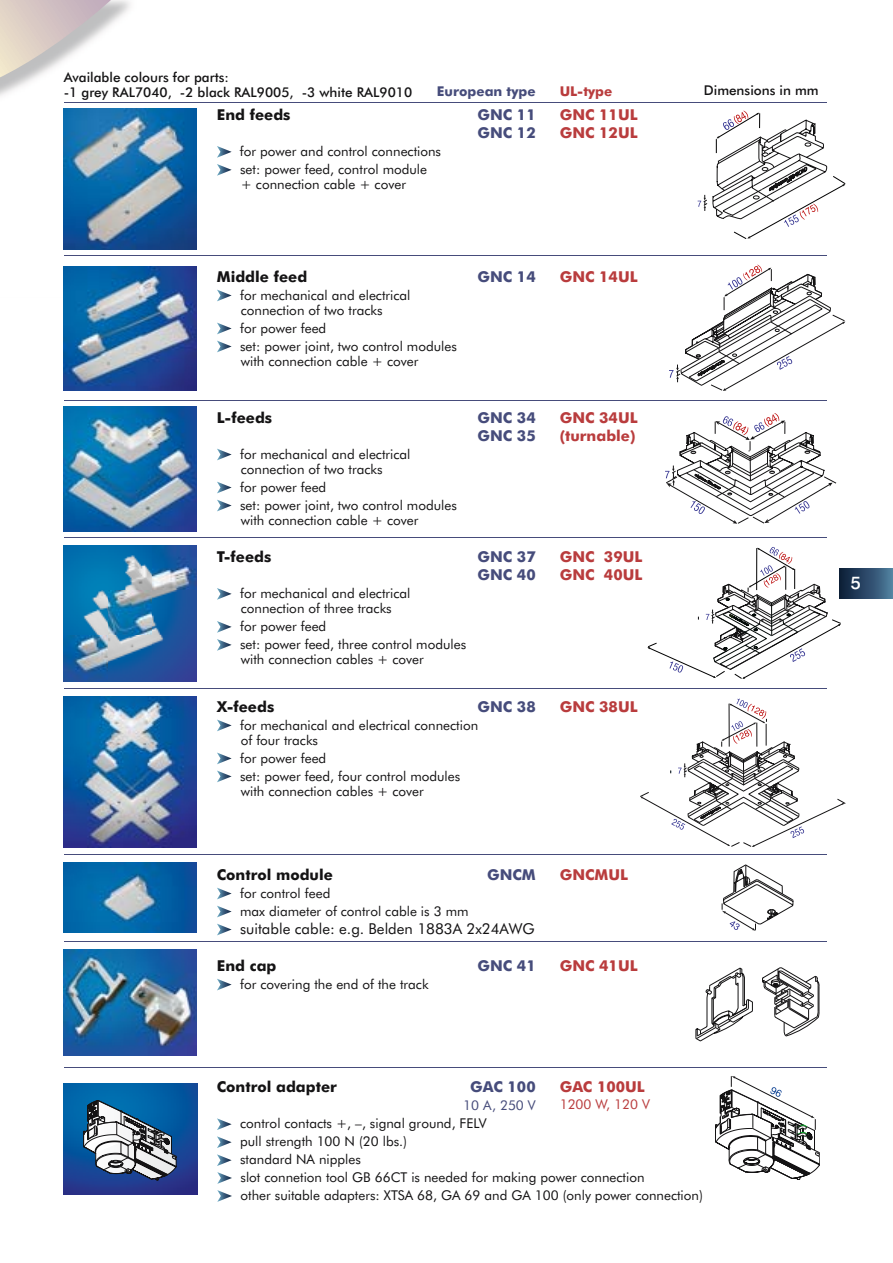
<style>
.page{position:relative;width:893px;height:1263px;background:#fff}
.page>*{position:absolute;margin:0;border:0;box-sizing:border-box;transform-origin:0 0}
.t1{font:500 18px "Swiss 721 BT";color:#fff}
.t2{font:700 15px/18px "Futura BT";color:#b93c3d}
.t3{font:700 15px "Futura BT";color:#141314}
.t4{font:700 15px/18px "Futura BT";color:#464c7b}
.t5{font:15px "Futura BT";color:#141314}
.t6{font:13.5px/18px "Futura BT";color:#141314}
.t7{font:500 13.5px/15px "Futura BT";color:#141314}
.t8{font:700 13.5px "Futura BT";color:#464c7b}
.t9{font:13.5px "Futura BT";color:#b93c3d}
.t10{font:13.5px "Futura BT";color:#464c7b}
.t11{font:700 13.5px "Futura BT";color:#b93c3d}
</style>
<div class="page">
<div style="left:840px;top:568px;width:53px;height:31px;background:linear-gradient(to right,#0b1b37,#4f7c9d)"></div>
<img style="left:64px;top:1083px;width:133px;height:111px">
<img style="left:63px;top:0;width:74px;height:298px">
<svg style="left:0;top:0;width:119px;height:281px"></svg>
<svg style="left:696px;top:968px;width:57px;height:73px"></svg>
<svg style="left:640px;top:698px;width:205px;height:149px"></svg>
<svg style="left:669px;top:265px;width:176px;height:126px"></svg>
<svg style="left:665px;top:413px;width:171px;height:111px"></svg>
<svg style="left:722px;top:864px;width:71px;height:67px"></svg>
<svg style="left:647px;top:547px;width:194px;height:132px"></svg>
<svg style="left:698px;top:111px;width:147px;height:128px"></svg>
<svg style="left:762px;top:967px;width:58px;height:69px"></svg>
<svg style="left:715px;top:1076px;width:105px;height:104px"></svg>
<svg style="left:217px;top:146px;width:15px;height:12px"></svg>
<svg style="left:217px;top:164px;width:15px;height:12px"></svg>
<svg style="left:217px;top:290px;width:15px;height:11px"></svg>
<svg style="left:217px;top:323px;width:15px;height:11px"></svg>
<svg style="left:217px;top:341px;width:15px;height:11px"></svg>
<svg style="left:217px;top:449px;width:15px;height:11px"></svg>
<svg style="left:217px;top:482px;width:15px;height:11px"></svg>
<svg style="left:217px;top:500px;width:15px;height:11px"></svg>
<svg style="left:217px;top:588px;width:15px;height:12px"></svg>
<svg style="left:217px;top:621px;width:15px;height:12px"></svg>
<svg style="left:217px;top:639px;width:15px;height:12px"></svg>
<svg style="left:217px;top:719px;width:15px;height:12px"></svg>
<svg style="left:217px;top:752px;width:15px;height:12px"></svg>
<svg style="left:217px;top:770px;width:15px;height:12px"></svg>
<svg style="left:217px;top:888px;width:15px;height:11px"></svg>
<svg style="left:217px;top:906px;width:15px;height:11px"></svg>
<svg style="left:217px;top:924px;width:15px;height:11px"></svg>
<svg style="left:217px;top:979px;width:15px;height:11px"></svg>
<svg style="left:217px;top:1118px;width:15px;height:12px"></svg>
<svg style="left:217px;top:1136px;width:15px;height:12px"></svg>
<svg style="left:217px;top:1154px;width:15px;height:12px"></svg>
<img style="left:64px;top:862px;width:133px;height:70px">
<img style="left:64px;top:109px;width:133px;height:141px">
<img style="left:64px;top:406px;width:133px;height:126px">
<img style="left:64px;top:266px;width:133px;height:125px">
<img style="left:64px;top:696px;width:133px;height:151px">
<img style="left:64px;top:950px;width:133px;height:105px">
<img style="left:64px;top:545px;width:133px;height:136px">
<hr style="left:64px;top:255px;width:762px;height:1px;background:#464c7b">
<hr style="left:64px;top:400px;width:762px;height:1px;background:#464c7b">
<hr style="left:64px;top:537px;width:762px;height:1px;background:#464c7b">
<hr style="left:64px;top:688px;width:762px;height:1px;background:#464c7b">
<hr style="left:64px;top:854px;width:762px;height:1px;background:#464c7b">
<hr style="left:64px;top:941px;width:762px;height:1px;background:#464c7b">
<hr style="left:64px;top:1067px;width:762px;height:1px;background:#464c7b">
<svg style="left:83px;top:1100px;width:93px;height:80px"></svg>
<svg style="left:217px;top:1172px;width:15px;height:12px"></svg>
<svg style="left:217px;top:1190px;width:15px;height:12px"></svg>
<hr style="left:64px;top:102px;width:762px;height:1px;background:#464c7b">
<p class="t7" style="left:64px;top:72px;width:350px">Available colours for parts:<br>-1 grey RAL7040, -2 black RAL9005, -3 white RAL9010</p>
<p class="t8" style="left:437px;top:86px;width:100px">European type</p>
<p class="t11" style="left:560px;top:86px;width:54px">UL-type</p>
<p class="t3" style="left:217px;top:109px;width:75px">End feeds</p>
<p class="t4" style="left:477px;top:107px;width:60px">GNC 11<br>GNC 12</p>
<p class="t6" style="left:240px;top:144px;width:203px">for power and control connections set: power feed, control module</p>
<p class="t6" style="left:241px;top:177px;width:167px">+ connection cable + cover</p>
<p class="t2" style="left:560px;top:107px;width:79px">GNC 11UL<br>GNC 12UL</p>
<p class="t3" style="left:217px;top:271px;width:92px">Middle feed</p>
<p class="t4" style="left:477px;top:269px;width:60px">GNC 14</p>
<p class="t6" style="left:240px;top:289px;width:172px;line-height:15px">for mechanical and electrical connection of two tracks</p>
<p class="t6" style="left:240px;top:320px;width:218px">for power feed<br>set: power joint, two control modules</p>
<p class="t6" style="left:241px;top:353px;width:179px">with connection cable + cover</p>
<p class="t3" style="left:217px;top:412px;width:57px">L-feeds</p>
<p class="t4" style="left:477px;top:410px;width:60px">GNC 34<br>GNC 35</p>
<p class="t6" style="left:240px;top:448px;width:172px;line-height:15px">for mechanical and electrical connection of two tracks</p>
<p class="t6" style="left:240px;top:479px;width:218px">for power feed<br>set: power joint, two control modules</p>
<p class="t6" style="left:241px;top:512px;width:179px">with connection cable + cover</p>
<p class="t3" style="left:217px;top:551px;width:56px">T-feeds</p>
<p class="t4" style="left:477px;top:549px;width:60px">GNC 37<br>GNC 40</p>
<p class="t6" style="left:240px;top:587px;width:172px;line-height:15px">for mechanical and electrical connection of three tracks</p>
<p class="t6" style="left:240px;top:619px;width:228px">for power feed<br>set: power feed, three control modules</p>
<p class="t6" style="left:241px;top:652px;width:185px">with connection cables + cover</p>
<p class="t3" style="left:217px;top:701px;width:59px">X-feeds</p>
<p class="t4" style="left:477px;top:699px;width:60px">GNC 38</p>
<p class="t6" style="left:240px;top:719px;width:240px;line-height:15px">for mechanical and electrical connection of four tracks</p>
<p class="t6" style="left:240px;top:750px;width:222px">for power feed<br>set: power feed, four control modules</p>
<p class="t6" style="left:241px;top:783px;width:185px">with connection cables + cover</p>
<p class="t2" style="left:560px;top:269px;width:79px">GNC 14UL</p>
<p class="t2" style="left:560px;top:410px;width:79px">GNC 34UL (turnable)</p>
<p class="t2" style="left:560px;top:549px;width:84px">GNC 39UL<br>GNC 40UL</p>
<p class="t2" style="left:560px;top:699px;width:79px">GNC 38UL</p>
<p class="t3" style="left:217px;top:869px;width:118px">Control module</p>
<p class="t4" style="left:487px;top:867px;width:50px">GNCM</p>
<p class="t6" style="left:240px;top:885px;width:230px">for control feed<br>max diameter of control cable is 3 mm</p>
<p class="t5" style="left:240px;top:923px;width:296px">suitable cable: e.g. Belden 1883A 2x24AWG</p>
<p class="t3" style="left:217px;top:960px;width:61px">End cap</p>
<p class="t4" style="left:477px;top:958px;width:60px">GNC 41</p>
<p class="t6" style="left:240px;top:976px;width:190px">for covering the end of the track</p>
<p class="t2" style="left:560px;top:867px;width:70px">GNCMUL</p>
<p class="t2" style="left:560px;top:958px;width:79px">GNC 41UL</p>
<p class="t7" style="left:704px;top:84px;width:116px">Dimensions in mm</p>
<h1 class="t1" style="left:851px;top:576px;width:12px">5</h1>
<p class="t3" style="left:217px;top:1082px;width:122px">Control adapter</p>
<p class="t4" style="left:470px;top:1080px;width:67px">GAC 100</p>
<p class="t10" style="left:463px;top:1101px;width:74px">10 A, 250 V</p>
<p class="t6" style="left:240px;top:1116px;width:248px">control contacts +, –, signal ground, FELV pull strength 100 N (20 lbs.)<br>standard NA nipples</p>
<p class="t2" style="left:560px;top:1080px;width:87px">GAC 100UL</p>
<p class="t9" style="left:560px;top:1099px;width:92px">1200 W, 120 V</p>
<p class="t6" style="left:241px;top:1170px;width:464px">slot connetion tool GB 66CT is needed for making power connection<br>other suitable adapters: XTSA 68, GA 69 and GA 100 (only power connection)</p>
</div>
